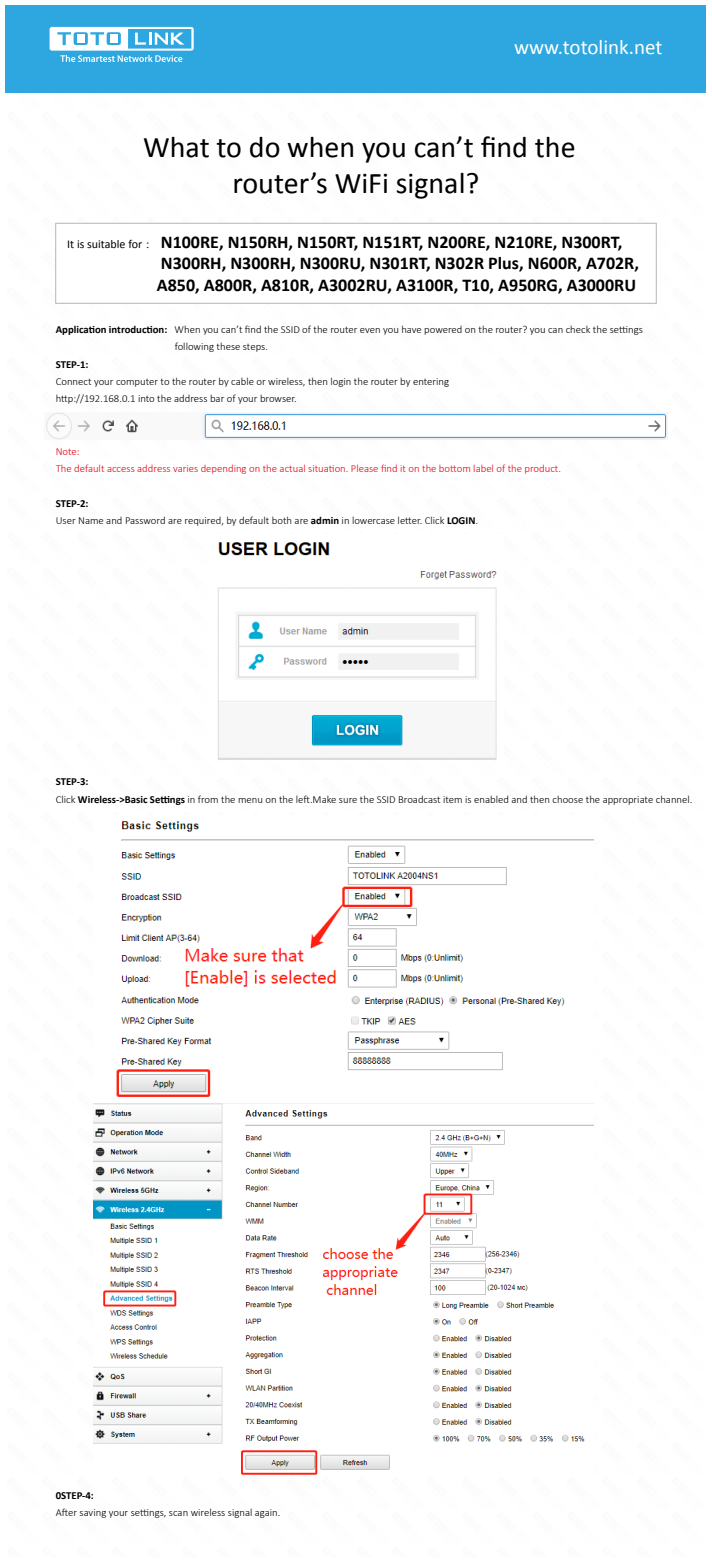
<style>
.page{position:relative;width:712px;height:1562px;background:#fff}
.page>*{position:absolute;margin:0;border:0;box-sizing:border-box;transform-origin:0 0}
.t1{font:30px/36px "Calibri";color:#000;text-align:center}
.t2{font:21px "Calibri";color:#fff}
.t3{font:700 18px/21.6px "Calibri";color:#000}
.t4{font:300 10.7px/17.4px "Calibri";color:#000}
.t5{font:300 10.7px/17.4px "Calibri";color:#e60012}
.t6{font:700 10.7px "Calibri";color:#000}
.s1{font-weight:400;font-size:12px}
.s2{font-family:"Adobe Song Std";font-weight:300;font-size:12px}
.s3{font-weight:700}
</style>
<div class="page">
<div style="left:6px;top:6px;width:700px;height:87px;background:#2ea7e0"></div>
<svg style="left:50px;top:27px;width:144px;height:35px"></svg>
<div style="left:55px;top:223px;width:601px;height:81px;background:#fff;border:1px solid #b5b5b6"></div>
<img style="left:46px;top:412px;width:621px;height:27px">
<img style="left:218px;top:542px;width:279px;height:219px">
<img style="left:93px;top:821px;width:500px;height:653px">
<h2 class="t2" style="left:514px;top:34px;width:150px">www.totolink.net</h2>
<h1 class="t1" style="left:143px;top:129px;width:434px">What to do when you can’t find the router’s WiFi signal?</h1>
<h3 class="t3" style="left:157px;top:231px;width:483px;text-indent:-89px"><span class="s1">It is suitable for</span> <span class="s2">：</span> N100RE, N150RH, N150RT, N151RT, N200RE, N210RE, N300RT,<br>N300RH, N300RH, N300RU, N301RT, N302R Plus, N600R, A702R,<br>A850, A800R, A810R, A3002RU, A3100R, T10, A950RG, A3000RU</h3>
<p class="t4" style="left:175px;top:320px;width:469px;text-indent:-119px"><span class="s3">Application introduction:</span> When you can’t find the SSID of the router even you have powered on the router? you can check the settings following these steps.</p>
<p class="t6" style="left:56px;top:357px;width:34px">STEP-1:</p>
<p class="t4" style="left:56px;top:372px;width:395px">Connect your computer to the router by cable or wireless, then login the router by entering http://192.168.0.1 into the address bar of your browser.</p>
<p class="t5" style="left:56px;top:442px;width:506px">Note:<br>The default access address varies depending on the actual situation. Please find it on the bottom label of the product.</p>
<p class="t4" style="left:56px;top:494px;width:423px"><span class="s3">STEP-2:<br></span>User Name and Password are required, by default both are <span class="s3">admin</span> in lowercase letter. Click <span class="s3">LOGIN</span>.</p>
<p class="t4" style="left:56px;top:773px;width:638px"><span class="s3">STEP-3:<br></span>Click <span class="s3">Wireless-&gt;Basic Settings</span> in from the menu on the left.Make sure the SSID Broadcast item is enabled and then choose the appropriate channel.</p>
<p class="t6" style="left:56px;top:1488px;width:40px">0STEP-4:</p>
<p class="t4" style="left:56px;top:1503px;width:226px">After saving your settings, scan wireless signal again.</p>
</div>
